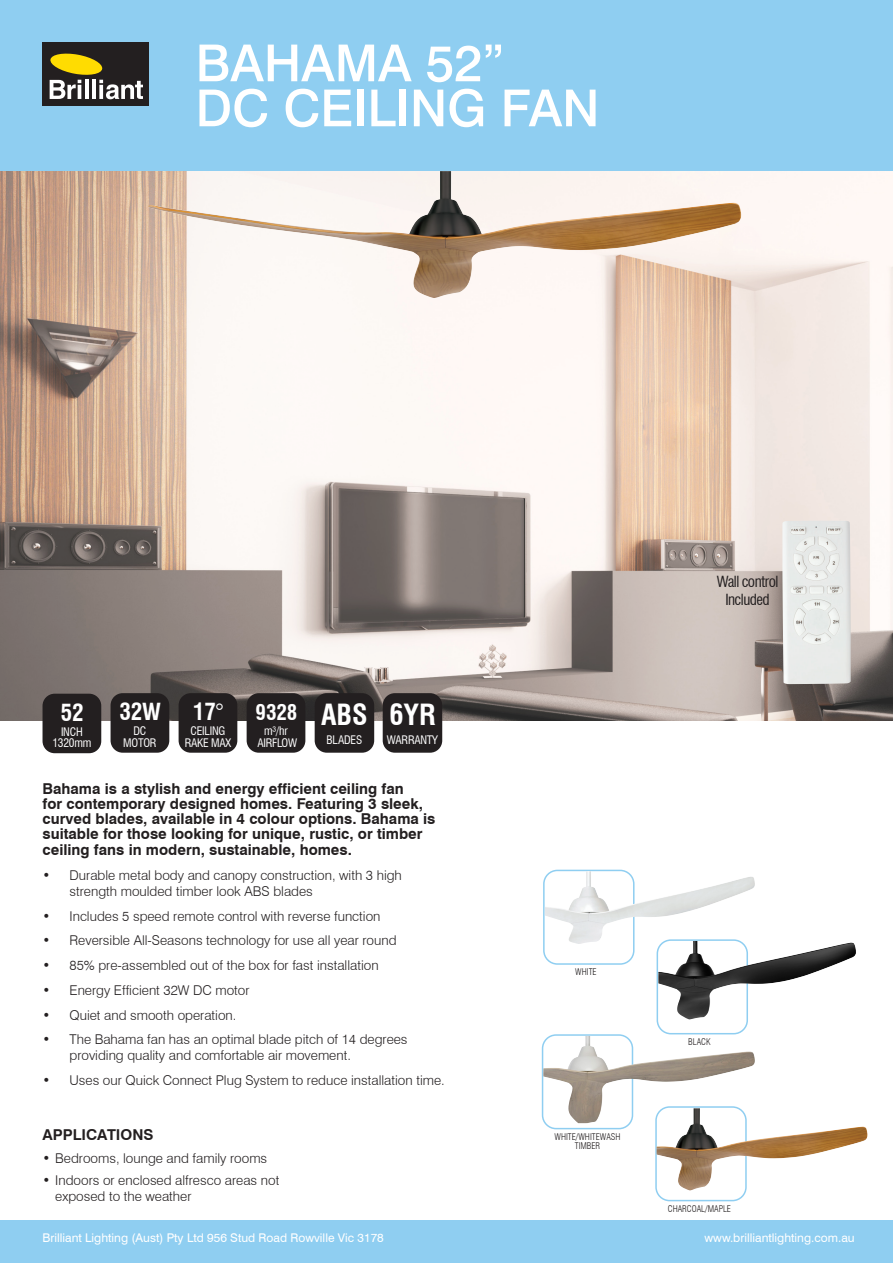
<style>
.page{position:relative;width:893px;height:1263px;background:#fff}
.page>*{position:absolute;margin:0;border:0;box-sizing:border-box;transform-origin:0 0}
.t1{font:500 51px/45px "Swiss 721 BT";color:#fff}
.Icon_main{font:700 condensed 28.5px "Swiss 721 BT";letter-spacing:-.005em;color:#fff}
.Icon_main-2{font:700 condensed 22.95px "Swiss 721 BT";letter-spacing:-.005em;color:#fff}
.Icon_main-3{font:700 condensed 21px "Swiss 721 BT";color:#fff}
.body_text{font:700 15px/15.3px "Swiss 721 BT";color:#231f20}
.icons_small{font:condensed 15px "Swiss 721 BT";letter-spacing:-.035em;color:#231f20}
.features_bullets{font:700 15px "Swiss 721 BT";color:#231f20}
.t2{font:300 13.5px/16.2px "Swiss 721 BT";color:#231f20}
.t3{font:12px "Swiss 721 BT";color:#fff}
.icon_2nd{font:condensed 11.55px "Swiss 721 BT";letter-spacing:-.02em;color:#fff}
.Fan_colours{font:300 condensed 9px/9.6px "Swiss 721 BT";color:#231f20;text-align:center}
.body_text-2{font:300 condensed 9px "Swiss 721 BT";color:#231f20}
.s1{font-weight:400}
</style>
<div class="page">
<img style="left:0;top:170px;width:893px;height:550px">
<div style="left:0;top:0;width:893px;height:170px;background:#8fcef1"></div>
<div style="left:43px;top:43px;width:106px;height:63px;background:#231f20"></div>
<svg style="left:50px;top:53px;width:93px;height:46px"></svg>
<div style="left:315px;top:693px;width:59px;height:60px;background:#231f20;border-radius:12px"></div>
<div style="left:383px;top:693px;width:59px;height:60px;background:#231f20;border-radius:12px"></div>
<div style="left:0;top:1220px;width:893px;height:43px;background:#8fcef1"></div>
<div style="left:179px;top:693px;width:58px;height:60px;background:#231f20;border-radius:12px"></div>
<div style="left:247px;top:693px;width:58px;height:60px;background:#231f20;border-radius:12px"></div>
<div style="left:111px;top:693px;width:58px;height:60px;background:#231f20;border-radius:12px"></div>
<div style="left:43px;top:694px;width:58px;height:59px;background:#231f20;border-radius:12px"></div>
<div style="left:655px;top:1106px;width:92px;height:95px;border:2px solid #8fcef1;border-radius:14px"></div>
<img style="left:657px;top:1123px;width:211px;height:67px">
<div style="left:543px;top:870px;width:91px;height:95px;border:2px solid #8fcef1;border-radius:14px"></div>
<img style="left:545px;top:871px;width:210px;height:73px">
<div style="left:542px;top:1034px;width:91px;height:95px;border:2px solid #8fcef1;border-radius:14px"></div>
<img style="left:543px;top:1036px;width:212px;height:87px">
<div style="left:657px;top:939px;width:91px;height:95px;border:2px solid #8fcef1;border-radius:14px"></div>
<img style="left:658px;top:941px;width:198px;height:78px">
<img style="left:148px;top:171px;width:593px;height:127px">
<img style="left:782px;top:521px;width:69px;height:163px">
<p class="t1" style="left:196px;top:40px;width:405px">BAHAMA 52”<br>DC CEILING FAN</p>
<p class="Icon_main-2" style="left:61px;top:699px;width:24px">52</p>
<p class="icon_2nd" style="left:61px;top:725px;width:23px">INCH</p>
<p class="icon_2nd" style="left:52px;top:736px;width:40px">1320mm</p>
<p class="Icon_main-2" style="left:120px;top:698px;width:43px">32W</p>
<p class="icon_2nd" style="left:133px;top:724px;width:14px">DC</p>
<p class="icon_2nd" style="left:123px;top:735px;width:35px">MOTOR</p>
<p class="Icon_main-2" style="left:193px;top:698px;width:32px">17<span class="s1">°</span></p>
<p class="icon_2nd" style="left:191px;top:724px;width:36px">CEILING</p>
<p class="icon_2nd" style="left:185px;top:735px;width:48px">RAKE MAX</p>
<p class="Icon_main-3" style="left:256px;top:700px;width:43px">9328</p>
<p class="icon_2nd" style="left:264px;top:724px;width:25px">m³/hr</p>
<p class="icon_2nd" style="left:257px;top:735px;width:41px">AIRFLOW</p>
<p class="Icon_main" style="left:321px;top:697px;width:48px">ABS</p>
<p class="icon_2nd" style="left:327px;top:733px;width:37px">BLADES</p>
<p class="Icon_main" style="left:389px;top:697px;width:48px">6YR</p>
<p class="icon_2nd" style="left:387px;top:733px;width:53px">WARRANTY</p>
<p class="body_text" style="left:43px;top:781px;width:394px">Bahama is a stylish and energy efficient ceiling fan<br>for contemporary designed homes. Featuring 3 sleek, curved blades, available in 4 colour options. Bahama is suitable for those looking for unique, rustic, or timber ceiling fans in modern, sustainable, homes.</p>
<p class="t2" style="left:70px;top:867px;width:334px;text-indent:-27px">• Durable metal body and canopy construction, with 3 high strength moulded timber look ABS blades</p>
<p class="t2" style="left:43px;top:908px;width:339px">• Includes 5 speed remote control with reverse function</p>
<p class="t2" style="left:43px;top:932px;width:356px">• Reversible All-Seasons technology for use all year round</p>
<p class="t2" style="left:43px;top:957px;width:338px">• 85% pre-assembled out of the box for fast installation</p>
<p class="t2" style="left:43px;top:982px;width:209px">• Energy Efficient 32W DC motor</p>
<p class="t2" style="left:43px;top:1006px;width:195px">• Quiet and smooth operation.</p>
<p class="t2" style="left:70px;top:1031px;width:340px;text-indent:-27px">• The Bahama fan has an optimal blade pitch of 14 degrees providing quality and comfortable air movement.</p>
<p class="t2" style="left:43px;top:1072px;width:404px">• Uses our Quick Connect Plug System to reduce installation time.</p>
<p class="features_bullets" style="left:43px;top:1125px;width:112px">APPLICATIONS</p>
<p class="t2" style="left:43px;top:1149px;width:226px">• Bedrooms, lounge and family rooms</p>
<p class="t2" style="left:55px;top:1172px;width:226px;text-indent:-13px">• Indoors or enclosed alfresco areas not exposed to the weather</p>
<p class="icons_small" style="left:717px;top:573px;width:63px">Wall control</p>
<p class="icons_small" style="left:725px;top:590px;width:46px">Included</p>
<p class="body_text-2" style="left:575px;top:966px;width:23px">WHITE</p>
<p class="Fan_colours" style="left:554px;top:1131px;width:67px">WHITE/WHITEWASH<br>TIMBER</p>
<p class="body_text-2" style="left:688px;top:1036px;width:24px">BLACK</p>
<p class="Fan_colours" style="left:668px;top:1203px;width:65px">CHARCOAL/MAPLE</p>
<p class="t3" style="left:43px;top:1231px;width:343px">Brilliant Lighting (Aust) Pty Ltd 956 Stud Road Rowville Vic 3178</p>
<p class="t3" style="left:704px;top:1231px;width:152px">www.brilliantlighting.com.au</p>
</div>
